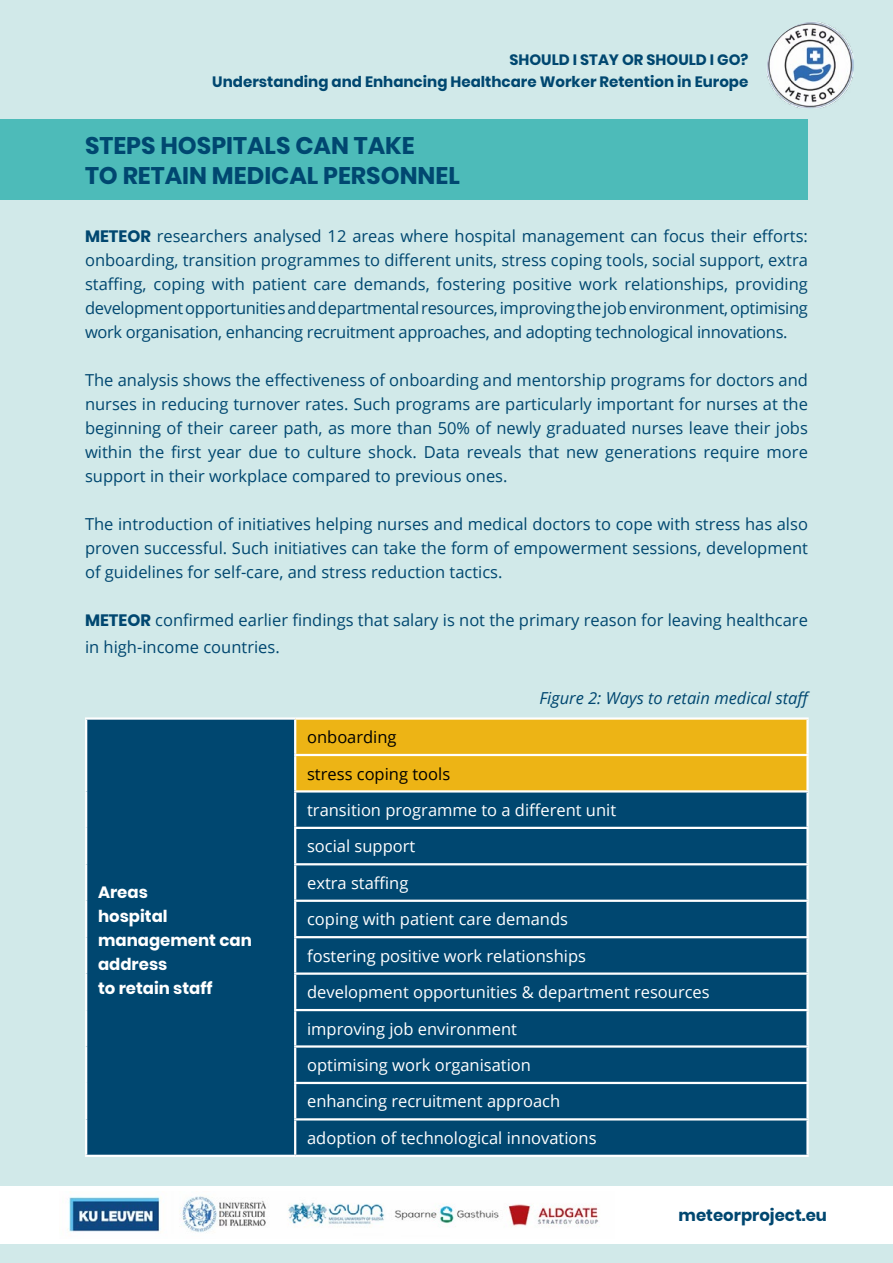
<style>
.page{position:relative;width:893px;height:1263px;background:#d1e9e9}
.page>*{position:absolute;margin:0;border:0;box-sizing:border-box;transform-origin:0 0}
.t1{font:700 24px/30px "Poppins";color:#004770}
.t2{font:16.5px/24px "Open Sans";color:#004770;text-align:justify}
.t3{font:16.5px "Open Sans";color:#fff}
.t4{font:700 16.5px/24px "Poppins";color:#fff}
.t5{font:italic 16.5px "Open Sans";color:#004770}
.t6{font:16.5px "Open Sans";color:#000}
.t7{font:700 16.5px "Poppins";color:#004770}
.t8{font:700 15px/22.5px "Poppins";color:#004770;text-align:right}
.s1{font-family:"Poppins";font-weight:700}
</style>
<div class="page">
<div style="left:0;top:1186px;width:893px;height:58px;background:#fff"></div>
<img style="left:767px;top:22px;width:86px;height:86px">
<div style="left:0;top:119px;width:808px;height:81px;background:#4dbbb9"></div>
<div style="left:87px;top:720px;width:719px;height:435px;background:#004770"></div>
<div style="left:295px;top:718px;width:512px;height:37px;background:#edb415"></div>
<div style="left:295px;top:755px;width:512px;height:36px;background:#edb415"></div>
<div style="left:295px;top:791px;width:512px;height:37px;background:#004770"></div>
<hr style="left:85px;top:717px;width:210px;height:3px;background:#fff">
<hr style="left:85px;top:720px;width:2px;height:35px;background:#fff">
<hr style="left:85px;top:755px;width:2px;height:36px;background:#fff">
<hr style="left:85px;top:791px;width:2px;height:37px;background:#fff">
<hr style="left:85px;top:828px;width:2px;height:36px;background:#fff">
<hr style="left:85px;top:864px;width:2px;height:37px;background:#fff">
<hr style="left:85px;top:901px;width:2px;height:36px;background:#fff">
<hr style="left:85px;top:937px;width:2px;height:37px;background:#fff">
<hr style="left:85px;top:974px;width:2px;height:36px;background:#fff">
<hr style="left:85px;top:1010px;width:2px;height:36px;background:#fff">
<hr style="left:85px;top:1046px;width:2px;height:37px;background:#fff">
<hr style="left:85px;top:1083px;width:2px;height:36px;background:#fff">
<hr style="left:85px;top:1119px;width:2px;height:36px;background:#fff">
<hr style="left:85px;top:1155px;width:210px;height:2px;background:#fff">
<hr style="left:295px;top:717px;width:514px;height:3px;background:#fff">
<hr style="left:294px;top:720px;width:2px;height:34px;background:#fff">
<hr style="left:806px;top:720px;width:3px;height:34px;background:#fff">
<hr style="left:294px;top:829px;width:2px;height:34px;background:#fff">
<hr style="left:806px;top:829px;width:3px;height:34px;background:#fff">
<hr style="left:294px;top:863px;width:515px;height:2px;background:#fff">
<hr style="left:294px;top:865px;width:2px;height:35px;background:#fff">
<hr style="left:806px;top:865px;width:3px;height:35px;background:#fff">
<hr style="left:294px;top:900px;width:515px;height:2px;background:#fff">
<hr style="left:294px;top:902px;width:2px;height:34px;background:#fff">
<hr style="left:806px;top:902px;width:3px;height:34px;background:#fff">
<hr style="left:294px;top:936px;width:515px;height:2px;background:#fff">
<hr style="left:294px;top:938px;width:2px;height:34px;background:#fff">
<hr style="left:806px;top:938px;width:3px;height:34px;background:#fff">
<hr style="left:294px;top:972px;width:515px;height:3px;background:#fff">
<hr style="left:294px;top:975px;width:2px;height:34px;background:#fff">
<hr style="left:806px;top:975px;width:3px;height:34px;background:#fff">
<hr style="left:294px;top:1009px;width:515px;height:2px;background:#fff">
<hr style="left:294px;top:1011px;width:2px;height:34px;background:#fff">
<hr style="left:806px;top:1011px;width:3px;height:34px;background:#fff">
<hr style="left:294px;top:1045px;width:515px;height:3px;background:#fff">
<hr style="left:294px;top:1048px;width:2px;height:34px;background:#fff">
<hr style="left:806px;top:1048px;width:3px;height:34px;background:#fff">
<hr style="left:294px;top:1082px;width:515px;height:2px;background:#fff">
<hr style="left:294px;top:1084px;width:2px;height:34px;background:#fff">
<hr style="left:806px;top:1084px;width:3px;height:34px;background:#fff">
<hr style="left:294px;top:1118px;width:515px;height:2px;background:#fff">
<hr style="left:294px;top:1120px;width:2px;height:35px;background:#fff">
<hr style="left:806px;top:1120px;width:3px;height:35px;background:#fff">
<hr style="left:295px;top:1155px;width:514px;height:2px;background:#fff">
<hr style="left:294px;top:756px;width:2px;height:34px;background:#fff">
<hr style="left:294px;top:754px;width:515px;height:2px;background:#fff">
<hr style="left:806px;top:756px;width:3px;height:34px;background:#fff">
<hr style="left:294px;top:792px;width:2px;height:35px;background:#fff">
<hr style="left:294px;top:790px;width:515px;height:2px;background:#fff">
<hr style="left:806px;top:792px;width:3px;height:35px;background:#fff">
<hr style="left:294px;top:827px;width:515px;height:2px;background:#fff">
<img style="left:67px;top:1196px;width:532px;height:37px">
<p class="t8" style="left:212px;top:48px;width:538px">SHOULD I STAY OR SHOULD I GO?<br>Understanding and Enhancing Healthcare Worker Retention in Europe</p>
<h1 class="t1" style="left:85px;top:131px;width:376px">STEPS HOSPITALS CAN TAKE<br>TO RETAIN MEDICAL PERSONNEL</h1>
<p class="t2" style="left:85px;top:223px;width:724px"><span class="s1">METEOR</span> researchers analysed 12 areas where hospital management can focus their efforts: onboarding, transition programmes to different units, stress coping tools, social support, extra staffing, coping with patient care demands, fostering positive work relationships, providing development opportunities and departmental resources, improving the job environment, optimising work organisation, enhancing recruitment approaches, and adopting technological innovations.</p>
<p class="t2" style="left:85px;top:367px;width:724px">The analysis shows the effectiveness of onboarding and mentorship programs for doctors and nurses in reducing turnover rates. Such programs are particularly important for nurses at the beginning of their career path, as more than 50% of newly graduated nurses leave their jobs within the first year due to culture shock. Data reveals that new generations require more support in their workplace compared to previous ones.</p>
<p class="t2" style="left:85px;top:511px;width:724px">The introduction of initiatives helping nurses and medical doctors to cope with stress has also proven successful. Such initiatives can take the form of empowerment sessions, development of guidelines for self-care, and stress reduction tactics.</p>
<p class="t2" style="left:85px;top:606px;width:724px;line-height:27px"><span class="s1">METEOR</span> confirmed earlier findings that salary is not the primary reason for leaving healthcare in high-income countries.</p>
<p class="t5" style="left:539px;top:687px;width:274px">Figure 2: Ways to retain medical staff</p>
<p class="t4" style="left:98px;top:880px;width:155px">Areas<br>hospital management can address<br>to retain staff</p>
<p class="t6" style="left:307px;top:726px;width:91px">onboarding</p>
<p class="t6" style="left:307px;top:762px;width:145px">stress coping tools</p>
<p class="t3" style="left:307px;top:799px;width:311px">transition programme to a different unit</p>
<p class="t3" style="left:307px;top:835px;width:110px">social support</p>
<p class="t3" style="left:307px;top:871px;width:103px">extra staffing</p>
<p class="t3" style="left:307px;top:908px;width:262px">coping with patient care demands</p>
<p class="t3" style="left:307px;top:944px;width:280px">fostering positive work relationships</p>
<p class="t3" style="left:307px;top:981px;width:404px">development opportunities &amp; department resources</p>
<p class="t3" style="left:307px;top:1017px;width:211px">improving job environment</p>
<p class="t3" style="left:307px;top:1054px;width:225px">optimising work organisation</p>
<p class="t3" style="left:307px;top:1090px;width:255px">enhancing recruitment approach</p>
<p class="t3" style="left:307px;top:1126px;width:291px">adoption of technological innovations</p>
<p class="t7" style="left:679px;top:1205px;width:150px">meteorproject.eu</p>
</div>
